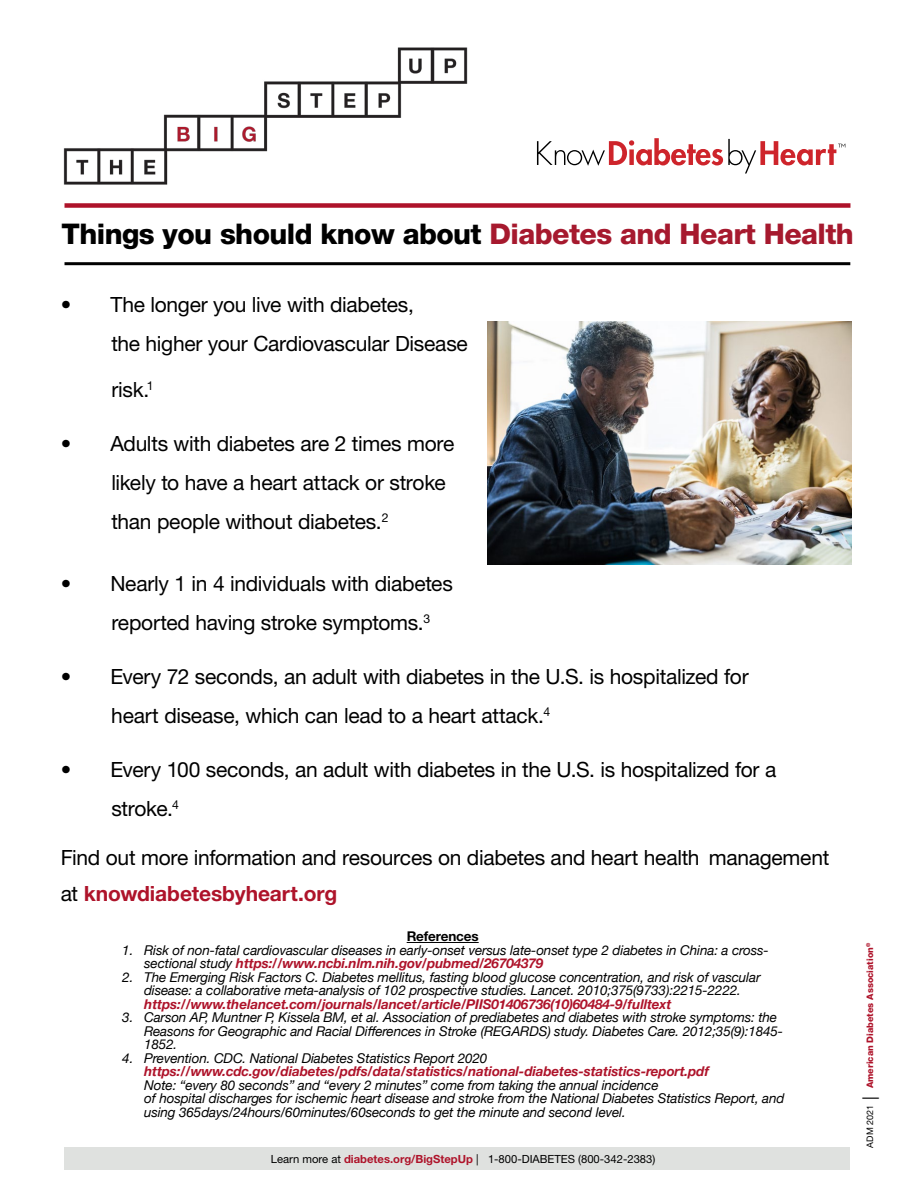
<style>
.page{position:relative;width:918px;height:1188px;background:#fff}
.page>*{position:absolute;margin:0;border:0;box-sizing:border-box;transform-origin:0 0}
.t1{font:800 28.5px "Helvetica Neue LT Pro";letter-spacing:-.02em;color:#000}
.t2{font:21px/39px "Helvetica Neue LT Pro";letter-spacing:-.015em;color:#000}
.t3{font:italic 13.5px/13.5px "Helvetica Neue";letter-spacing:-.01em;color:#000}
.t4{font:italic 700 13.5px "Helvetica Neue";letter-spacing:-.01em;color:#ae132a}
.t5{font:700 13.5px "Helvetica Neue LT Pro";letter-spacing:-.01em;color:#000}
.t6{font:11.25px "Helvetica Neue LT Pro";color:#000}
.t7{font:800 9px "Helvetica Neue LT Pro";color:#ae132a}
.s1{color:#a6192e}
.s2{font-weight:700}
.s3{font-weight:700;color:#ae132a}
.s4{font-weight:400;color:#000}
.s5{font-weight:400;font-size:16.5px;color:#000}
</style>
<div class="page">
<div style="left:65px;top:203px;width:785px;height:5px;background:#ae132a"></div>
<div style="left:65px;top:1148px;width:785px;height:22px;background:#dfe1df"></div>
<hr style="left:65px;top:262px;width:785px;height:3px;background:#000">
<img style="left:63px;top:47px;width:437px;height:161px">
<svg style="left:537px;top:138px;width:308px;height:36px"></svg>
<img style="left:488px;top:322px;width:364px;height:243px">
<hr style="left:407px;top:942px;width:72px;height:1px;background:#000">
<h1 class="t1" style="left:62px;top:217px;width:794px">Things you should know about <span class="s1">Diabetes and Heart Health</span></h1>
<h2 class="t2" style="left:111px;top:284px;width:358px;text-indent:-51px"><span class="s2">•</span> The longer you live with diabetes,<br>the higher your Cardiovascular Disease</h2>
<h2 class="t2" style="left:111px;top:370px;width:44px">risk.<sup>1</sup></h2>
<h2 class="t2" style="left:111px;top:424px;width:345px;text-indent:-51px">• Adults with diabetes are 2 times more likely to have a heart attack or stroke than people without diabetes.<sup>2</sup></h2>
<h2 class="t2" style="left:111px;top:563px;width:343px;text-indent:-51px">• Nearly 1 in 4 individuals with diabetes reported having stroke symptoms.<sup>3</sup></h2>
<h2 class="t2" style="left:111px;top:656px;width:639px;text-indent:-51px">• Every 72 seconds, an adult with diabetes in the U.S. is hospitalized for heart disease, which can lead to a heart attack.<sup>4</sup></h2>
<h2 class="t2" style="left:111px;top:749px;width:666px;text-indent:-51px">• Every 100 seconds, an adult with diabetes in the U.S. is hospitalized for a stroke.<sup>4</sup></h2>
<h2 class="t2" style="left:61px;top:839px;width:770px;line-height:36px">Find out more information and resources on diabetes and heart health management at <span class="s3">knowdiabetesbyheart.org</span></h2>
<p class="t5" style="left:407px;top:928px;width:74px">References</p>
<p class="t3" style="left:144px;top:944px;width:626px;text-indent:-22px">1. Risk of non-fatal cardiovascular diseases in early-onset versus late-onset type 2 diabetes in China: a cross&shy;sectional study <span class="s3">https://www.ncbi.nlm.nih.gov/pubmed/26704379</span></p>
<p class="t3" style="left:122px;top:971px;width:640px;text-align:center">2. The Emerging Risk Factors C. Diabetes mellitus, fasting blood glucose concentration, and risk of vascular disease: a collaborative meta-analysis of 102 prospective studies. Lancet. 2010;375(9733):2215-2222.</p>
<p class="t4" style="left:144px;top:993px;width:529px">https://www.thelancet.com/journals/lancet/article/PIIS01406736(10)60484-9/fulltext</p>
<p class="t3" style="left:144px;top:1011px;width:641px;text-indent:-22px">3. Carson AP, Muntner P, Kissela BM, et al. Association of prediabetes and diabetes with stroke symptoms: the<br>Reasons for Geographic and Racial Differences in Stroke (REGARDS) study. Diabetes Care. 2012;35(9):1845-<br>1852.</p>
<p class="t3" style="left:122px;top:1052px;width:367px">4. Prevention. CDC. National Diabetes Statistics Report 2020</p>
<p class="t4" style="left:144px;top:1061px;width:567px">https://www.cdc.gov/diabetes/pdfs/data/statistics/national-diabetes-statistics-report.pdf</p>
<p class="t3" style="left:144px;top:1079px;width:642px">Note: “every 80 seconds” and “every 2 minutes” come from taking the annual incidence<br>of hospital discharges for ischemic heart disease and stroke from the National Diabetes Statistics Report, and using 365days/24hours/60minutes/60seconds to get the minute and second level.</p>
<p class="t6" style="left:271px;top:1152px;width:386px">Learn more at <span class="s3">diabetes.org/BigStepUp</span> | 1-800-DIABETES (800-342-2383)</p>
<p class="t7" style="left:865px;top:1148px;width:206px;rotate:-90deg"><span class="s4">ADM 2021</span> <span class="s5">|</span> American Diabetes Association<sup>®</sup></p>
</div>
